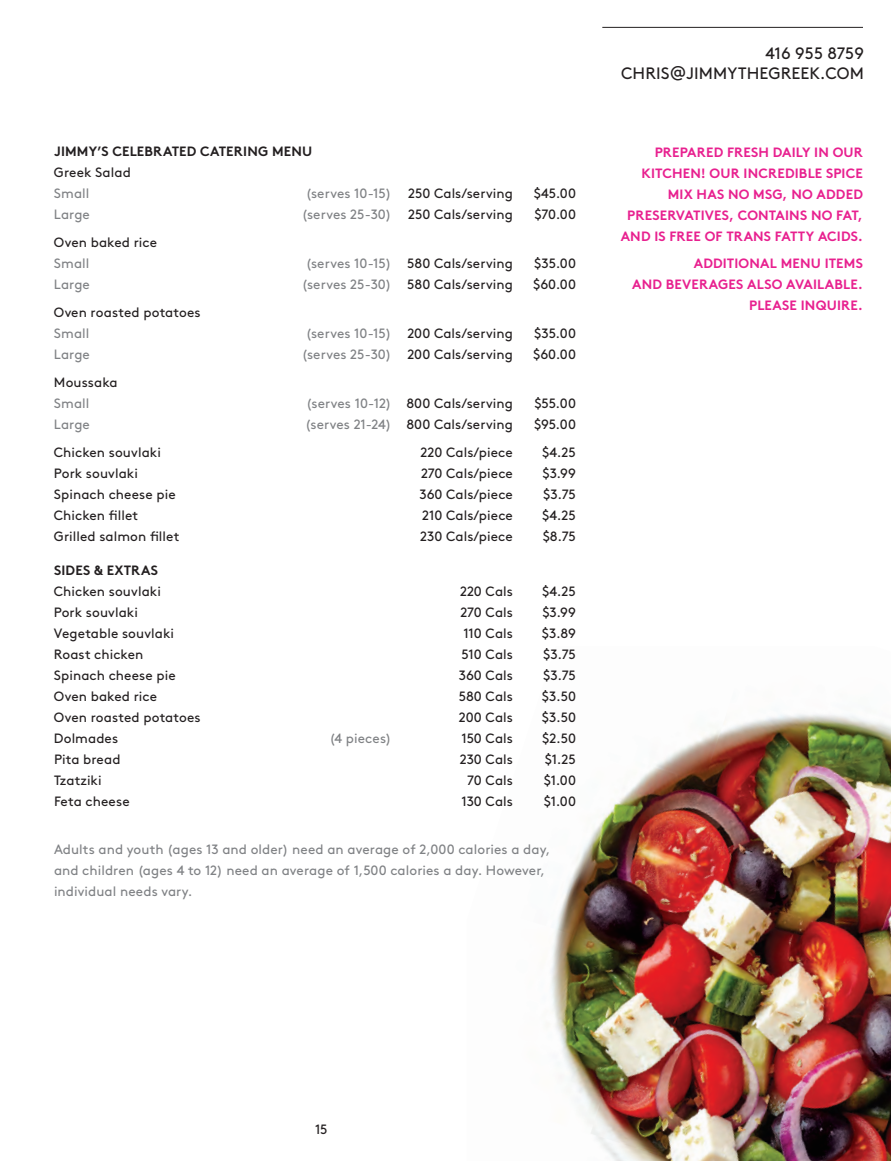
<style>
.page{position:relative;width:891px;height:1161px;background:#fff}
.page>*{position:absolute;margin:0;border:0;box-sizing:border-box;transform-origin:0 0}
.t1{font:16.5px/19.8px "Brown Std";letter-spacing:.01em;color:#231f20;text-align:right}
.t2{font:13.5px "Brown Std";letter-spacing:.005em;color:#231f20}
.t3{font:13.5px/21px "Brown Std";letter-spacing:.005em;color:#808285}
.t4{font:700 13.5px/21px "Brown Std";letter-spacing:.015em;color:#e8208f;text-align:right}
.t5{font:700 13.5px "Brown Std";letter-spacing:.015em;color:#231f20}
.s1{color:#808285}
</style>
<div class="page">
<img style="left:551px;top:714px;width:340px;height:447px">
<hr style="left:602px;top:27px;width:261px;height:1px;background:#231f20">
<p class="t5" style="left:54px;top:144px;width:260px">JIMMY’S CELEBRATED CATERING MENU</p>
<p class="t2" style="left:54px;top:165px;width:78px">Greek Salad</p>
<p class="t3" style="left:54px;top:183px;width:37px">Small</p>
<p class="t2" style="left:306px;top:186px;width:209px"><span class="s1">(serves 10-15)</span> 250 Cals/serving</p>
<p class="t2" style="left:534px;top:186px;width:44px">$45.00</p>
<p class="t3" style="left:54px;top:204px;width:38px">Large</p>
<p class="t2" style="left:302px;top:207px;width:213px"><span class="s1">(serves 25-30)</span> 250 Cals/serving</p>
<p class="t2" style="left:534px;top:207px;width:43px">$70.00</p>
<p class="t2" style="left:54px;top:235px;width:105px">Oven baked rice</p>
<p class="t3" style="left:54px;top:253px;width:37px">Small</p>
<p class="t2" style="left:306px;top:256px;width:209px"><span class="s1">(serves 10-15)</span> 580 Cals/serving</p>
<p class="t2" style="left:534px;top:256px;width:43px">$35.00</p>
<p class="t3" style="left:54px;top:274px;width:38px">Large</p>
<p class="t2" style="left:302px;top:277px;width:213px"><span class="s1">(serves 25-30)</span> 580 Cals/serving</p>
<p class="t2" style="left:533px;top:277px;width:44px">$60.00</p>
<p class="t2" style="left:54px;top:304px;width:148px">Oven roasted potatoes</p>
<p class="t3" style="left:54px;top:323px;width:37px">Small</p>
<p class="t2" style="left:306px;top:325px;width:209px"><span class="s1">(serves 10-15)</span> 200 Cals/serving</p>
<p class="t2" style="left:534px;top:325px;width:43px">$35.00</p>
<p class="t3" style="left:54px;top:344px;width:38px">Large</p>
<p class="t2" style="left:302px;top:346px;width:213px"><span class="s1">(serves 25-30)</span> 200 Cals/serving</p>
<p class="t2" style="left:533px;top:346px;width:44px">$60.00</p>
<p class="t2" style="left:54px;top:374px;width:65px">Moussaka</p>
<p class="t3" style="left:54px;top:393px;width:37px">Small</p>
<p class="t2" style="left:306px;top:395px;width:208px"><span class="s1">(serves 10-12)</span> 800 Cals/serving</p>
<p class="t2" style="left:534px;top:395px;width:43px">$55.00</p>
<p class="t3" style="left:54px;top:414px;width:38px">Large</p>
<p class="t2" style="left:305px;top:416px;width:209px"><span class="s1">(serves 21-24)</span> 800 Cals/serving</p>
<p class="t2" style="left:534px;top:416px;width:43px">$95.00</p>
<p class="t2" style="left:54px;top:444px;width:109px">Chicken souvlaki</p>
<p class="t2" style="left:421px;top:444px;width:94px">220 Cals/piece</p>
<p class="t2" style="left:542px;top:444px;width:35px">$4.25</p>
<p class="t2" style="left:54px;top:465px;width:86px">Pork souvlaki</p>
<p class="t2" style="left:421px;top:465px;width:93px">270 Cals/piece</p>
<p class="t2" style="left:542px;top:465px;width:35px">$3.99</p>
<p class="t2" style="left:54px;top:486px;width:123px">Spinach cheese pie</p>
<p class="t2" style="left:419px;top:486px;width:95px">360 Cals/piece</p>
<p class="t2" style="left:543px;top:486px;width:34px">$3.75</p>
<p class="t2" style="left:54px;top:507px;width:86px">Chicken fillet</p>
<p class="t2" style="left:422px;top:507px;width:92px">210 Cals/piece</p>
<p class="t2" style="left:542px;top:507px;width:35px">$4.25</p>
<p class="t2" style="left:54px;top:528px;width:127px">Grilled salmon fillet</p>
<p class="t2" style="left:420px;top:528px;width:94px">230 Cals/piece</p>
<p class="t2" style="left:543px;top:528px;width:35px">$8.75</p>
<p class="t5" style="left:54px;top:562px;width:106px">SIDES &amp; EXTRAS</p>
<p class="t2" style="left:54px;top:584px;width:109px">Chicken souvlaki</p>
<p class="t2" style="left:460px;top:584px;width:54px">220 Cals</p>
<p class="t2" style="left:542px;top:584px;width:35px">$4.25</p>
<p class="t2" style="left:54px;top:605px;width:86px">Pork souvlaki</p>
<p class="t2" style="left:460px;top:605px;width:54px">270 Cals</p>
<p class="t2" style="left:542px;top:605px;width:35px">$3.99</p>
<p class="t2" style="left:54px;top:626px;width:122px">Vegetable souvlaki</p>
<p class="t2" style="left:464px;top:626px;width:51px">110 Cals</p>
<p class="t2" style="left:542px;top:626px;width:36px">$3.89</p>
<p class="t2" style="left:54px;top:647px;width:91px">Roast chicken</p>
<p class="t2" style="left:462px;top:647px;width:53px">510 Cals</p>
<p class="t2" style="left:543px;top:647px;width:34px">$3.75</p>
<p class="t2" style="left:54px;top:668px;width:123px">Spinach cheese pie</p>
<p class="t2" style="left:459px;top:668px;width:56px">360 Cals</p>
<p class="t2" style="left:543px;top:668px;width:34px">$3.75</p>
<p class="t2" style="left:54px;top:689px;width:105px">Oven baked rice</p>
<p class="t2" style="left:459px;top:689px;width:56px">580 Cals</p>
<p class="t2" style="left:542px;top:689px;width:36px">$3.50</p>
<p class="t2" style="left:54px;top:710px;width:148px">Oven roasted potatoes</p>
<p class="t2" style="left:459px;top:710px;width:56px">200 Cals</p>
<p class="t2" style="left:542px;top:710px;width:36px">$3.50</p>
<p class="t2" style="left:54px;top:731px;width:66px">Dolmades</p>
<p class="t3" style="left:329px;top:728px;width:64px">(4 pieces)</p>
<p class="t2" style="left:461px;top:731px;width:53px">150 Cals</p>
<p class="t2" style="left:542px;top:731px;width:35px">$2.50</p>
<p class="t2" style="left:54px;top:752px;width:68px">Pita bread</p>
<p class="t2" style="left:460px;top:752px;width:55px">230 Cals</p>
<p class="t2" style="left:545px;top:752px;width:33px">$1.25</p>
<p class="t2" style="left:54px;top:773px;width:49px">Tzatziki</p>
<p class="t2" style="left:467px;top:773px;width:47px">70 Cals</p>
<p class="t2" style="left:544px;top:773px;width:34px">$1.00</p>
<p class="t2" style="left:54px;top:794px;width:77px">Feta cheese</p>
<p class="t2" style="left:462px;top:794px;width:53px">130 Cals</p>
<p class="t2" style="left:544px;top:794px;width:34px">$1.00</p>
<p class="t3" style="left:54px;top:839px;width:498px">Adults and youth (ages 13 and older) need an average of 2,000 calories a day, and children (ages 4 to 12) need an average of 1,500 calories a day. However, individual needs vary.</p>
<p class="t1" style="left:621px;top:44px;width:244px">416 955 8759<br>CHRIS@JIMMYTHEGREEK.COM</p>
<p class="t4" style="left:621px;top:141px;width:244px">PREPARED FRESH DAILY IN OUR<br>KITCHEN! OUR INCREDIBLE SPICE<br>MIX HAS NO MSG, NO ADDED<br>PRESERVATIVES, CONTAINS NO FAT,<br>AND IS FREE OF TRANS FATTY ACIDS.</p>
<p class="t4" style="left:632px;top:253px;width:232px">ADDITIONAL MENU ITEMS<br>AND BEVERAGES ALSO AVAILABLE.<br>PLEASE INQUIRE.</p>
<p class="t2" style="left:315px;top:1121px;width:14px">15</p>
</div>
